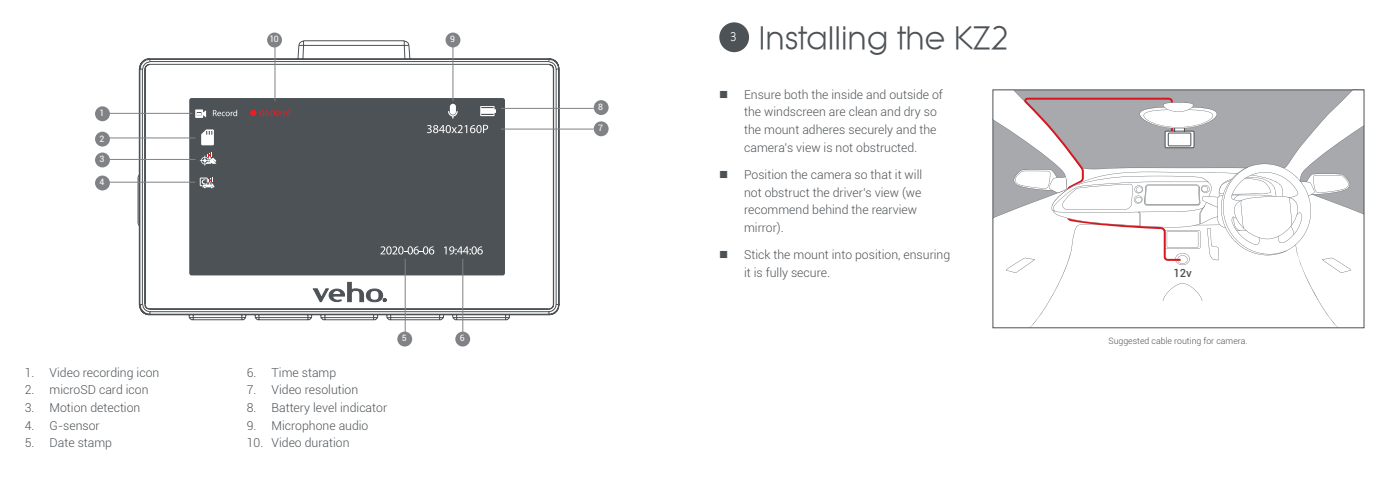
<style>
.page{position:relative;width:1389px;height:487px;background:#fff}
.page>*{position:absolute;margin:0;border:0;box-sizing:border-box;transform-origin:0 0}
.t1{font:31.5px "Beatnik SF";color:#4d5256}
.t2{font:300 12.25px/17.5px "Roboto";color:#4d5256}
.t3{font:12.25px "Beatnik SF";color:#fff}
.t4{font:500 11.2px "Roboto";color:#4d5256}
.t5{font:300 8.75px "Roboto";color:#4d5256}
.t6{font:8.75px "Roboto";color:#fff}
</style>
<div class="page">
<svg style="left:995px;top:92px;width:367px;height:126px;fill:#a8a9ad"></svg>
<svg style="left:1032px;top:273px;width:304px;height:52px"></svg>
<svg style="left:1163px;top:283px;width:39px;height:18px"></svg>
<svg style="left:1006px;top:97px;width:349px;height:176px"></svg>
<div style="left:719px;top:22px;width:30px;height:30px;background:#4d5256;border-radius:50%"></div>
<div style="left:993px;top:90px;width:371px;height:237px;border:1px solid #4d5256"></div>
<svg style="left:148px;top:40px;width:412px;height:280px"></svg>
<svg style="left:138px;top:41px;width:421px;height:274px"></svg>
<svg style="left:142px;top:62px;width:414px;height:249px"></svg>
<svg style="left:313px;top:282px;width:74px;height:19px"></svg>
<hr style="left:99px;top:113px;width:93px;height:1px;background:#808285">
<hr style="left:99px;top:137px;width:96px;height:1px;background:#808285">
<hr style="left:99px;top:159px;width:96px;height:1px;background:#808285">
<hr style="left:99px;top:181px;width:96px;height:1px;background:#808285">
<hr style="left:405px;top:258px;width:1px;height:78px;background:#808285">
<hr style="left:462px;top:258px;width:1px;height:78px;background:#808285">
<hr style="left:501px;top:108px;width:93px;height:1px;background:#808285">
<hr style="left:501px;top:128px;width:93px;height:1px;background:#808285">
<hr style="left:452px;top:41px;width:1px;height:60px;background:#808285">
<hr style="left:275px;top:41px;width:1px;height:60px;background:#808285">
<div style="left:95px;top:106px;width:15px;height:15px;background:#808285;border-radius:50%"></div>
<div style="left:267px;top:32px;width:15px;height:15px;background:#808285;border-radius:50%"></div>
<div style="left:446px;top:32px;width:14px;height:15px;background:#808285;border-radius:50%"></div>
<div style="left:95px;top:131px;width:15px;height:15px;background:#808285;border-radius:50%"></div>
<div style="left:95px;top:152px;width:15px;height:15px;background:#808285;border-radius:50%"></div>
<div style="left:95px;top:175px;width:15px;height:15px;background:#808285;border-radius:50%"></div>
<div style="left:397px;top:331px;width:15px;height:15px;background:#808285;border-radius:50%"></div>
<div style="left:455px;top:331px;width:15px;height:15px;background:#808285;border-radius:50%"></div>
<div style="left:594px;top:100px;width:15px;height:15px;background:#808285;border-radius:50%"></div>
<div style="left:594px;top:121px;width:15px;height:15px;background:#808285;border-radius:50%"></div>
<p class="t6" style="left:100px;top:107px;width:6px">1</p>
<p class="t6" style="left:100px;top:132px;width:6px">2</p>
<p class="t6" style="left:100px;top:153px;width:6px">3</p>
<p class="t6" style="left:100px;top:176px;width:6px">4</p>
<p class="t2" style="left:25px;top:363px;width:136px">1. Video recording icon</p>
<p class="t2" style="left:25px;top:380px;width:125px">2. microSD card icon</p>
<p class="t2" style="left:25px;top:398px;width:117px">3. Motion detection</p>
<p class="t2" style="left:25px;top:415px;width:76px">4. G-sensor</p>
<p class="t2" style="left:25px;top:433px;width:89px">5. Date stamp</p>
<p class="t6" style="left:270px;top:33px;width:10px">10</p>
<p class="t6" style="left:450px;top:33px;width:6px">9</p>
<p class="t2" style="left:247px;top:363px;width:91px">6. Time stamp</p>
<p class="t2" style="left:247px;top:380px;width:113px">7. Video resolution</p>
<p class="t2" style="left:247px;top:398px;width:142px">8. Battery level indicator</p>
<p class="t2" style="left:247px;top:415px;width:123px">9. Microphone audio</p>
<p class="t2" style="left:247px;top:433px;width:104px">10. Video duration</p>
<p class="t6" style="left:402px;top:332px;width:6px">5</p>
<p class="t6" style="left:460px;top:332px;width:6px">6</p>
<p class="t6" style="left:598px;top:101px;width:6px">8</p>
<p class="t6" style="left:598px;top:122px;width:6px">7</p>
<h1 class="t1" style="left:759px;top:20px;width:252px">Installing the KZ2</h1>
<p class="t2" style="left:744px;top:85px;width:200px;text-indent:-25px">■ Ensure both the inside and outside of the windscreen are clean and dry so the mount adheres securely and the camera’s view is not obstructed.</p>
<p class="t2" style="left:744px;top:165px;width:180px;text-indent:-25px">■ Position the camera so that it will not obstruct the driver’s view (we recommend behind the rearview mirror).</p>
<p class="t2" style="left:744px;top:245px;width:208px;text-indent:-25px">■ Stick the mount into position, ensuring it is fully secure.</p>
<p class="t3" style="left:730px;top:30px;width:9px">3</p>
<p class="t4" style="left:1173px;top:264px;width:20px">12v</p>
<p class="t5" style="left:1108px;top:334px;width:141px">Suggested cable routing for camera.</p>
</div>
